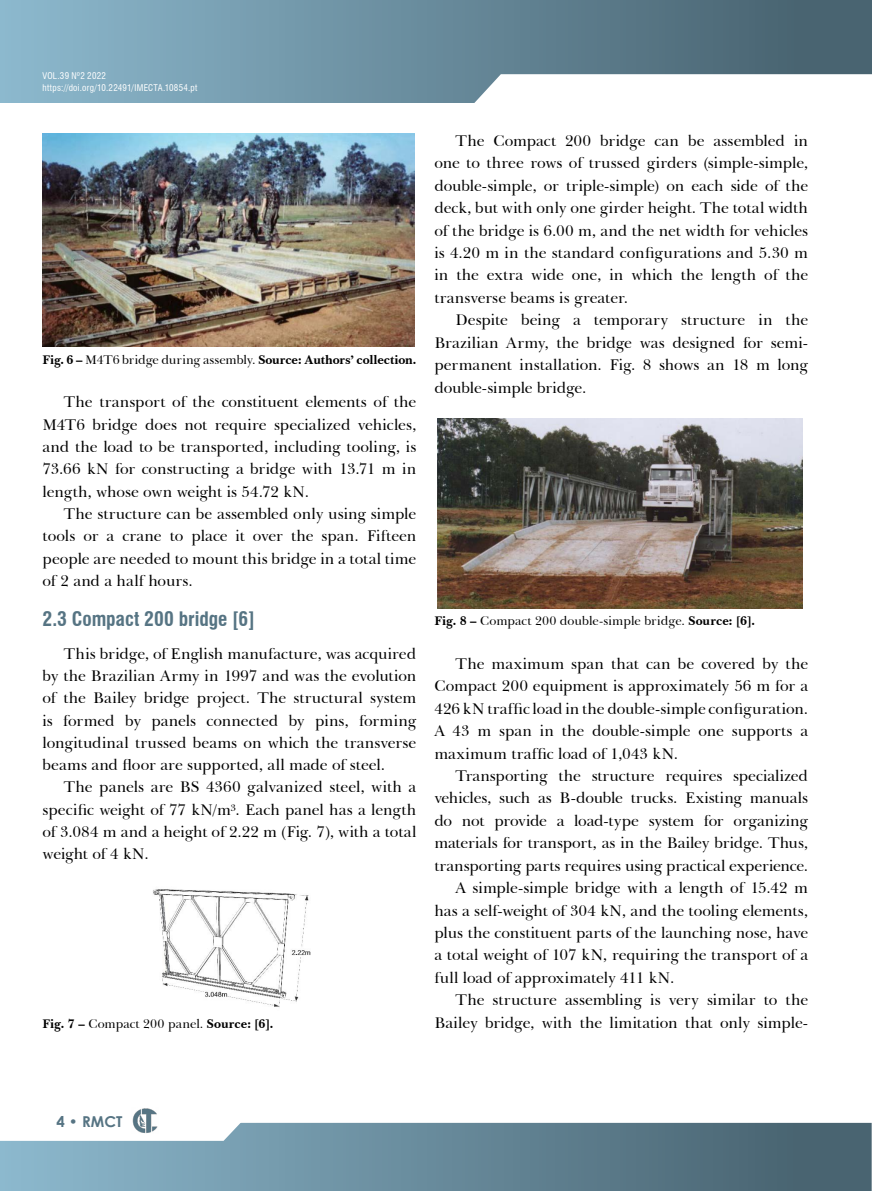
<style>
.page{position:relative;width:872px;height:1191px;background:#fff}
.page>*{position:absolute;margin:0;border:0;box-sizing:border-box;transform-origin:0 0}
.t1{font:700 condensed 19.5px "Swiss 721 BT";color:#567483}
.t2{font:15.75px/22.4px "Baskerville BT";letter-spacing:-.005em;color:#000;text-align:justify}
.t3{font:700 15px "Century Gothic";color:#567483}
.t4{font:700 12.75px "Baskerville BT";letter-spacing:-.005em;color:#000}
.t5{font:12.75px "Baskerville BT";letter-spacing:-.005em;color:#000}
.t6{font:condensed 9px/12px "Swiss 721 BT";letter-spacing:.03em;color:#fff}
.s1{font-weight:400}
.s2{font-weight:700}
</style>
<div class="page">
<img style="left:43px;top:134px;width:371px;height:213px">
<img style="left:153px;top:889px;width:158px;height:119px">
<img style="left:437px;top:418px;width:365px;height:190px">
<div style="left:0;top:0;width:872px;height:102px;background:linear-gradient(to right,#8cb8cd,#445e6a)"></div>
<svg style="left:0;top:1122px;width:871px;height:69px;background:#678999"></svg>
<svg style="left:0;top:1122px;width:244px;height:18px"></svg>
<svg style="left:465px;top:74px;width:407px;height:29px"></svg>
<img style="left:132px;top:1108px;width:27px;height:25px">
<p class="t6" style="left:43px;top:70px;width:156px">VOL.39 Nº2 2022 https://doi.org/10.22491/IMECTA.10854.pt</p>
<p class="t4" style="left:43px;top:351px;width:375px">Fig. 6 – <span class="s1">M4T6 bridge during assembly.</span> Source: Authors’ collection.</p>
<p class="t2" style="left:43px;top:390px;width:375px;text-indent:21px">The transport of the constituent elements of the M4T6 bridge does not require specialized vehicles, and the load to be transported, including tooling, is 73.66 kN for constructing a bridge with 13.71 m in length, whose own weight is 54.72 kN.</p>
<p class="t2" style="left:43px;top:502px;width:375px;text-indent:21px">The structure can be assembled only using simple tools or a crane to place it over the span. Fifteen people are needed to mount this bridge in a total time of 2 and a half hours.</p>
<p class="t1" style="left:43px;top:607px;width:214px">2.3 Compact 200 bridge [6]</p>
<p class="t2" style="left:43px;top:641px;width:375px;text-indent:21px">This bridge, of English manufacture, was acquired by the Brazilian Army in 1997 and was the evolution of the Bailey bridge project. The structural system is formed by panels connected by pins, forming longitudinal trussed beams on which the transverse beams and floor are supported, all made of steel.</p>
<p class="t2" style="left:43px;top:775px;width:375px;text-indent:21px">The panels are BS 4360 galvanized steel, with a specific weight of 77 kN/m³. Each panel has a length of 3.084 m and a height of 2.22 m (Fig. 7), with a total weight of 4 kN.</p>
<p class="t4" style="left:43px;top:1014px;width:232px">Fig. 7 – <span class="s1">Compact 200 panel.</span> Source: [6].</p>
<p class="t2" style="left:434px;top:129px;width:375px;text-indent:21px">The Compact 200 bridge can be assembled in one to three rows of trussed girders (simple-simple, double-simple, or triple-simple) on each side of the deck, but with only one girder height. The total width of the bridge is 6.00 m, and the net width for vehicles is 4.20 m in the standard configurations and 5.30 m in the extra wide one, in which the length of the transverse beams is greater.</p>
<p class="t2" style="left:434px;top:308px;width:375px;text-indent:21px">Despite being a temporary structure in the Brazilian Army, the bridge was designed for semi&shy;permanent installation. Fig. 8 shows an 18 m long double-simple bridge.</p>
<p class="t5" style="left:434px;top:612px;width:322px"><span class="s2">Fig. 8 –</span> Compact 200 double-simple bridge. <span class="s2">Source: [6].</span></p>
<p class="t2" style="left:434px;top:652px;width:375px;text-indent:21px">The maximum span that can be covered by the Compact 200 equipment is approximately 56 m for a 426 kN traffic load in the double-simple configuration.<br>A 43 m span in the double-simple one supports a maximum traffic load of 1,043 kN.</p>
<p class="t2" style="left:455px;top:764px;width:354px">Transporting the structure requires specialized</p>
<p class="t2" style="left:434px;top:786px;width:375px">vehicles, such as B-double trucks. Existing manuals</p>
<p class="t2" style="left:434px;top:809px;width:375px">do not provide a load-type system for organizing</p>
<p class="t2" style="left:434px;top:831px;width:375px">materials for transport, as in the Bailey bridge. Thus,</p>
<p class="t2" style="left:434px;top:853px;width:375px">transporting parts requires using practical experience.</p>
<p class="t2" style="left:455px;top:876px;width:354px">A simple-simple bridge with a length of 15.42 m</p>
<p class="t2" style="left:434px;top:898px;width:375px">has a self-weight of 304 kN, and the tooling elements,</p>
<p class="t2" style="left:434px;top:921px;width:375px">plus the constituent parts of the launching nose, have</p>
<p class="t2" style="left:434px;top:943px;width:375px">a total weight of 107 kN, requiring the transport of a</p>
<p class="t2" style="left:434px;top:965px;width:241px">full load of approximately 411 kN.</p>
<p class="t2" style="left:455px;top:988px;width:354px">The structure assembling is very similar to the</p>
<p class="t2" style="left:434px;top:1010px;width:375px">Bailey bridge, with the limitation that only simple-</p>
<p class="t3" style="left:56px;top:1110px;width:67px">4 • RMCT</p>
</div>
